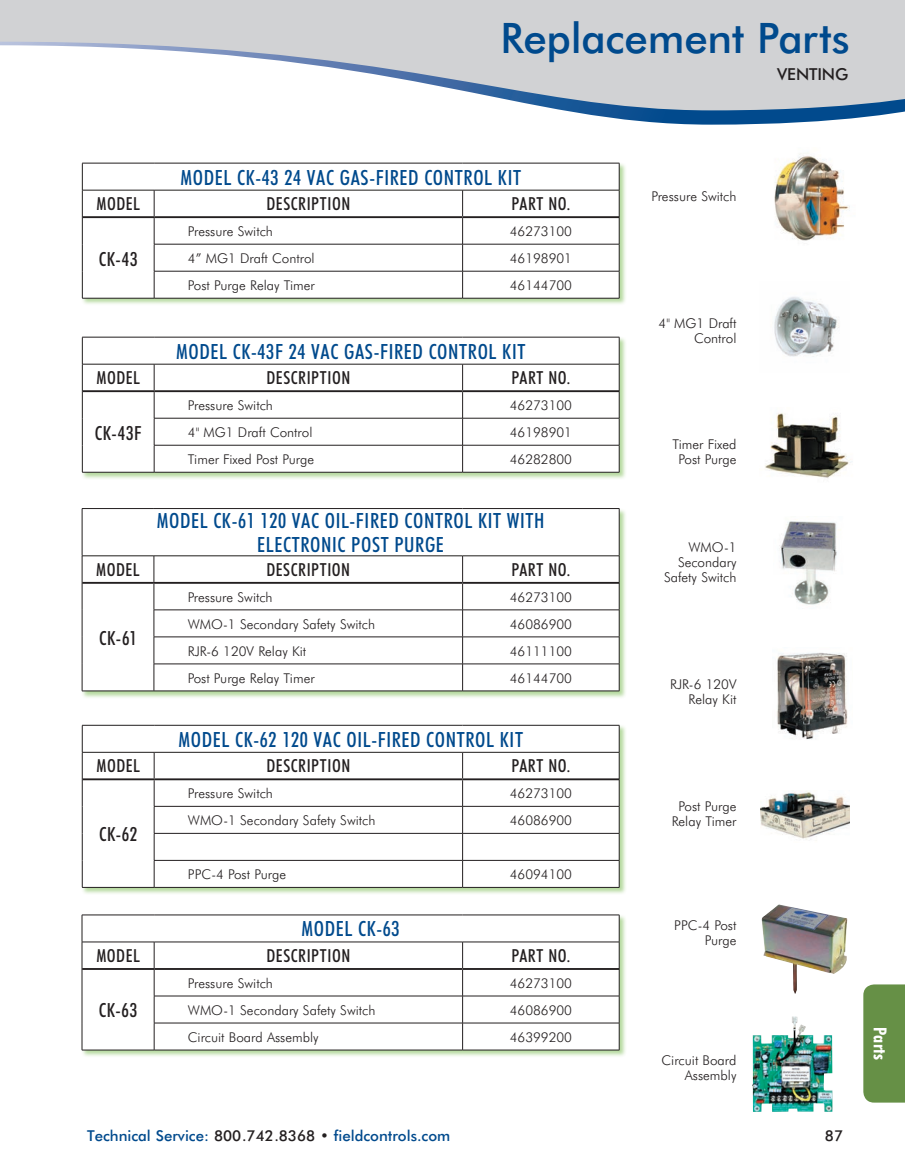
<style>
.page{position:relative;width:905px;height:1175px;background:#fff}
.page>*{position:absolute;margin:0;border:0;box-sizing:border-box;transform-origin:0 0}
.t1{font:500 42px "Futura BT";letter-spacing:-.005em;color:#004a8d}
.t2{font:500 condensed 21px/24px "Futura BT";letter-spacing:.03em;color:#004a8d;text-align:center}
.t3{font:500 condensed 19.5px "Futura BT";letter-spacing:.03em;color:#231f20}
.t4{font:500 condensed 18px "Futura BT";letter-spacing:.03em;color:#231f20}
.t5{font:700 condensed 18px "Futura BT";letter-spacing:.02em;color:#fff}
.t6{font:500 16.5px "Futura BT";letter-spacing:-.01em;color:#231f20}
.t7{font:500 15px "Futura BT";color:#004a8d}
.t8{font:500 15px "Futura BT";color:#231f20}
.t9{font:300 13.5px/15px "Futura BT";color:#231f20;text-align:right}
.s1{color:#231f20}
</style>
<div class="page">
<svg style="left:562px;top:110px;width:343px;height:15px"></svg>
<svg style="left:0;top:0;width:905px;height:110px;fill:#d1d2d4"></svg>
<div style="left:863px;top:984px;width:42px;height:118px;background:#669046"></div>
<img style="left:774px;top:296px;width:65px;height:61px">
<div style="left:81px;top:162px;width:546px;height:144px;background:#6cb43f;opacity:.5"></div>
<svg style="left:82px;top:163px;width:538px;height:135px"></svg>
<hr style="left:82px;top:298px;width:72px;height:1px;background:#231f20">
<hr style="left:154px;top:298px;width:309px;height:1px;background:#231f20">
<hr style="left:463px;top:298px;width:156px;height:1px;background:#231f20">
<hr style="left:83px;top:216px;width:71px;height:2px;background:#231f20">
<hr style="left:154px;top:216px;width:309px;height:2px;background:#231f20">
<hr style="left:463px;top:216px;width:156px;height:2px;background:#231f20">
<div style="left:81px;top:336px;width:546px;height:143px;background:#6cb43f;opacity:.5"></div>
<svg style="left:82px;top:337px;width:538px;height:135px"></svg>
<hr style="left:82px;top:472px;width:72px;height:1px;background:#231f20">
<hr style="left:154px;top:472px;width:309px;height:1px;background:#231f20">
<hr style="left:463px;top:472px;width:156px;height:1px;background:#231f20">
<hr style="left:83px;top:390px;width:71px;height:2px;background:#231f20">
<hr style="left:154px;top:390px;width:309px;height:2px;background:#231f20">
<hr style="left:463px;top:390px;width:156px;height:2px;background:#231f20">
<img style="left:765px;top:413px;width:87px;height:65px">
<img style="left:774px;top:154px;width:76px;height:87px">
<img style="left:779px;top:521px;width:61px;height:84px">
<div style="left:81px;top:508px;width:546px;height:190px;background:#6cb43f;opacity:.5"></div>
<svg style="left:83px;top:509px;width:536px;height:46px"></svg>
<hr style="left:82px;top:508px;width:72px;height:1px;background:#231f20">
<hr style="left:82px;top:508px;width:1px;height:47px;background:#231f20">
<hr style="left:154px;top:508px;width:309px;height:1px;background:#231f20">
<hr style="left:463px;top:508px;width:156px;height:1px;background:#231f20">
<hr style="left:619px;top:508px;width:1px;height:47px;background:#231f20">
<svg style="left:82px;top:555px;width:538px;height:135px"></svg>
<hr style="left:82px;top:690px;width:72px;height:1px;background:#231f20">
<hr style="left:154px;top:690px;width:309px;height:1px;background:#231f20">
<hr style="left:463px;top:690px;width:156px;height:1px;background:#231f20">
<hr style="left:82px;top:581px;width:72px;height:2px;background:#231f20">
<hr style="left:154px;top:581px;width:309px;height:2px;background:#231f20">
<hr style="left:463px;top:581px;width:156px;height:2px;background:#231f20">
<hr style="left:82px;top:555px;width:72px;height:1px;background:#231f20">
<hr style="left:154px;top:555px;width:309px;height:1px;background:#231f20">
<hr style="left:463px;top:555px;width:156px;height:1px;background:#231f20">
<img style="left:777px;top:653px;width:71px;height:87px">
<img style="left:786px;top:961px;width:9px;height:32px">
<div style="left:81px;top:724px;width:546px;height:170px;background:#6cb43f;opacity:.5"></div>
<svg style="left:82px;top:725px;width:538px;height:162px"></svg>
<hr style="left:82px;top:887px;width:72px;height:1px;background:#231f20">
<hr style="left:154px;top:887px;width:309px;height:1px;background:#231f20">
<hr style="left:463px;top:887px;width:156px;height:1px;background:#231f20">
<hr style="left:82px;top:778px;width:72px;height:2px;background:#231f20">
<hr style="left:154px;top:778px;width:309px;height:2px;background:#231f20">
<hr style="left:463px;top:778px;width:156px;height:2px;background:#231f20">
<div style="left:81px;top:914px;width:546px;height:143px;background:#6cb43f;opacity:.5"></div>
<svg style="left:82px;top:914px;width:538px;height:135px"></svg>
<hr style="left:82px;top:1049px;width:72px;height:1px;background:#231f20">
<hr style="left:154px;top:1049px;width:309px;height:1px;background:#231f20">
<hr style="left:463px;top:1049px;width:156px;height:1px;background:#231f20">
<img style="left:761px;top:791px;width:88px;height:49px">
<img style="left:752px;top:1016px;width:80px;height:95px">
<h1 class="t1" style="left:500px;top:13px;width:351px">Replacement Parts</h1>
<p class="t6" style="left:777px;top:64px;width:73px">VENTING</p>
<h2 class="t2" style="left:180px;top:165px;width:342px">MODEL CK-43 24 VAC GAS-FIRED CONTROL KIT</h2>
<h3 class="t4" style="left:97px;top:193px;width:45px">MODEL</h3>
<h3 class="t4" style="left:266px;top:193px;width:85px">DESCRIPTION</h3>
<h3 class="t4" style="left:511px;top:193px;width:60px">PART NO.</h3>
<h3 class="t3" style="left:99px;top:247px;width:40px">CK-43</h3>
<p class="t9" style="left:188px;top:224px;width:86px">Pressure Switch</p>
<p class="t9" style="left:510px;top:224px;width:64px">46273100</p>
<p class="t9" style="left:188px;top:250px;width:128px">4” MG1 Draft Control</p>
<p class="t9" style="left:510px;top:250px;width:64px">46198901</p>
<p class="t9" style="left:188px;top:277px;width:128px">Post Purge Relay Timer</p>
<p class="t9" style="left:510px;top:277px;width:64px">46144700</p>
<h2 class="t2" style="left:176px;top:339px;width:351px">MODEL CK-43F 24 VAC GAS-FIRED CONTROL KIT</h2>
<h3 class="t4" style="left:97px;top:367px;width:45px">MODEL</h3>
<h3 class="t4" style="left:266px;top:367px;width:85px">DESCRIPTION</h3>
<h3 class="t4" style="left:511px;top:367px;width:60px">PART NO.</h3>
<h3 class="t3" style="left:95px;top:420px;width:48px">CK-43F</h3>
<p class="t9" style="left:188px;top:398px;width:86px">Pressure Switch</p>
<p class="t9" style="left:510px;top:398px;width:64px">46273100</p>
<p class="t9" style="left:188px;top:424px;width:126px">4" MG1 Draft Control</p>
<p class="t9" style="left:510px;top:424px;width:64px">46198901</p>
<p class="t9" style="left:188px;top:451px;width:128px">Timer Fixed Post Purge</p>
<p class="t9" style="left:510px;top:451px;width:64px">46282800</p>
<h2 class="t2" style="left:157px;top:508px;width:389px">MODEL CK-61 120 VAC OIL-FIRED CONTROL KIT WITH<br>ELECTRONIC POST PURGE</h2>
<h3 class="t4" style="left:96px;top:558px;width:45px">MODEL</h3>
<h3 class="t4" style="left:266px;top:558px;width:85px">DESCRIPTION</h3>
<h3 class="t4" style="left:511px;top:558px;width:60px">PART NO.</h3>
<h3 class="t3" style="left:99px;top:625px;width:39px">CK-61</h3>
<p class="t9" style="left:188px;top:589px;width:86px">Pressure Switch</p>
<p class="t9" style="left:510px;top:589px;width:64px">46273100</p>
<p class="t9" style="left:188px;top:616px;width:189px">WMO-1 Secondary Safety Switch</p>
<p class="t9" style="left:510px;top:616px;width:64px">46086900</p>
<p class="t9" style="left:188px;top:643px;width:120px">RJR-6 120V Relay Kit</p>
<p class="t9" style="left:510px;top:643px;width:64px">46111100</p>
<p class="t9" style="left:188px;top:670px;width:128px">Post Purge Relay Timer</p>
<p class="t9" style="left:510px;top:670px;width:64px">46144700</p>
<h2 class="t2" style="left:178px;top:727px;width:346px">MODEL CK-62 120 VAC OIL-FIRED CONTROL KIT</h2>
<h3 class="t4" style="left:97px;top:754px;width:45px">MODEL</h3>
<h3 class="t4" style="left:266px;top:754px;width:85px">DESCRIPTION</h3>
<h3 class="t4" style="left:511px;top:754px;width:60px">PART NO.</h3>
<h3 class="t3" style="left:99px;top:822px;width:40px">CK-62</h3>
<p class="t9" style="left:188px;top:785px;width:86px">Pressure Switch</p>
<p class="t9" style="left:510px;top:785px;width:64px">46273100</p>
<p class="t9" style="left:188px;top:812px;width:189px">WMO-1 Secondary Safety Switch</p>
<p class="t9" style="left:510px;top:812px;width:64px">46086900</p>
<p class="t9" style="left:188px;top:866px;width:100px">PPC-4 Post Purge</p>
<p class="t9" style="left:510px;top:866px;width:64px">46094100</p>
<h2 class="t2" style="left:301px;top:916px;width:100px">MODEL CK-63</h2>
<h3 class="t4" style="left:96px;top:944px;width:45px">MODEL</h3>
<h3 class="t4" style="left:266px;top:944px;width:85px">DESCRIPTION</h3>
<h3 class="t4" style="left:511px;top:944px;width:60px">PART NO.</h3>
<h3 class="t3" style="left:99px;top:998px;width:40px">CK-63</h3>
<p class="t9" style="left:188px;top:975px;width:86px">Pressure Switch</p>
<p class="t9" style="left:510px;top:975px;width:64px">46273100</p>
<p class="t9" style="left:188px;top:1002px;width:189px">WMO-1 Secondary Safety Switch</p>
<p class="t9" style="left:510px;top:1002px;width:64px">46086900</p>
<p class="t9" style="left:188px;top:1029px;width:132px">Circuit Board Assembly</p>
<p class="t9" style="left:510px;top:1029px;width:64px">46399200</p>
<p class="t9" style="left:651px;top:188px;width:86px">Pressure Switch</p>
<p class="t9" style="left:659px;top:316px;width:79px">4" MG1 Draft<br>Control</p>
<p class="t9" style="left:672px;top:437px;width:66px;text-align:center">Timer Fixed<br>Post Purge</p>
<p class="t9" style="left:664px;top:539px;width:74px">WMO-1<br>Secondary<br>Safety Switch</p>
<p class="t9" style="left:670px;top:676px;width:68px">RJR-6 120V<br>Relay Kit</p>
<p class="t9" style="left:672px;top:798px;width:66px;text-align:center">Post Purge<br>Relay Timer</p>
<p class="t9" style="left:674px;top:917px;width:64px">PPC-4 Post<br>Purge</p>
<p class="t9" style="left:662px;top:1052px;width:76px">Circuit Board<br>Assembly</p>
<p class="t7" style="left:87px;top:1126px;width:365px">Technical Service: <span class="s1">800.742.8368 •</span> fieldcontrols.com</p>
<p class="t8" style="left:825px;top:1126px;width:20px">87</p>
<h3 class="t5" style="left:891px;top:1026px;width:35px;rotate:90deg">Parts</h3>
</div>
